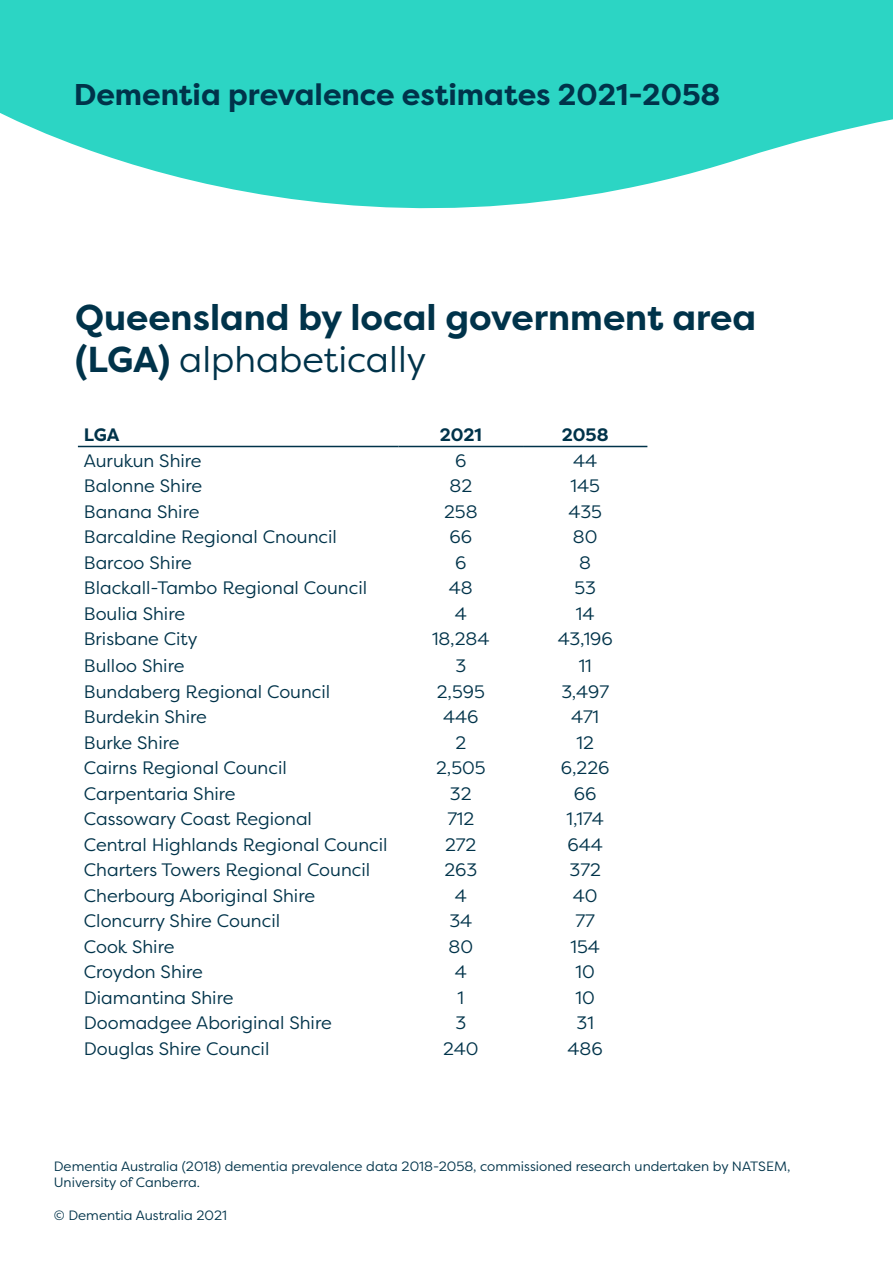
<style>
.page{position:relative;width:893px;height:1263px;background:#fff}
.page>*{position:absolute;margin:0;border:0;box-sizing:border-box;transform-origin:0 0}
.t1{font:700 36px/42px "Filson Pro";color:#00334a}
.t2{font:700 30px "Filson Pro";color:#00334a}
.t3{font:18px "Filson Pro";color:#00334a}
.t4{font:700 18px "Filson Pro";color:#00334a}
.t5{font:13.5px/16.2px "Filson Pro";color:#00334a}
.s1{font-weight:400}
</style>
<div class="page">
<svg style="left:0;top:0;width:893px;height:209px;fill:#2cd5c4"></svg>
<hr style="left:78px;top:446px;width:321px;height:1px;background:#00334a">
<hr style="left:399px;top:446px;width:124px;height:1px;background:#00334a">
<hr style="left:523px;top:446px;width:124px;height:1px;background:#00334a">
<h1 class="t2" style="left:74px;top:75px;width:648px">Dementia prevalence estimates 2021-2058</h1>
<h2 class="t1" style="left:75px;top:297px;width:682px">Queensland by local government area (LGA) <span class="s1">alphabetically</span></h2>
<p class="t4" style="left:84px;top:423px;width:37px">LGA</p>
<p class="t4" style="left:440px;top:423px;width:44px">2021</p>
<p class="t4" style="left:562px;top:423px;width:48px">2058</p>
<p class="t3" style="left:84px;top:449px;width:119px">Aurukun Shire</p>
<p class="t3" style="left:455px;top:449px;width:13px">6</p>
<p class="t3" style="left:573px;top:449px;width:26px">44</p>
<p class="t3" style="left:84px;top:474px;width:120px">Balonne Shire</p>
<p class="t3" style="left:449px;top:474px;width:24px">82</p>
<p class="t3" style="left:571px;top:474px;width:31px">145</p>
<p class="t3" style="left:84px;top:500px;width:117px">Banana Shire</p>
<p class="t3" style="left:444px;top:500px;width:35px">258</p>
<p class="t3" style="left:568px;top:500px;width:35px">435</p>
<p class="t3" style="left:84px;top:525px;width:255px">Barcaldine Regional Cnouncil</p>
<p class="t3" style="left:450px;top:525px;width:24px">66</p>
<p class="t3" style="left:573px;top:525px;width:26px">80</p>
<p class="t3" style="left:84px;top:551px;width:109px">Barcoo Shire</p>
<p class="t3" style="left:455px;top:551px;width:13px">6</p>
<p class="t3" style="left:579px;top:551px;width:13px">8</p>
<p class="t3" style="left:84px;top:576px;width:285px">Blackall-Tambo Regional Council</p>
<p class="t3" style="left:449px;top:576px;width:25px">48</p>
<p class="t3" style="left:574px;top:576px;width:23px">53</p>
<p class="t3" style="left:84px;top:602px;width:103px">Boulia Shire</p>
<p class="t3" style="left:455px;top:602px;width:14px">4</p>
<p class="t3" style="left:576px;top:602px;width:20px">14</p>
<p class="t3" style="left:84px;top:627px;width:115px">Brisbane City</p>
<p class="t3" style="left:432px;top:627px;width:59px">18,284</p>
<p class="t3" style="left:558px;top:627px;width:56px">43,196</p>
<p class="t3" style="left:84px;top:654px;width:102px">Bulloo Shire</p>
<p class="t3" style="left:455px;top:654px;width:12px">3</p>
<p class="t3" style="left:579px;top:654px;width:14px">11</p>
<p class="t3" style="left:84px;top:680px;width:248px">Bundaberg Regional Council</p>
<p class="t3" style="left:437px;top:680px;width:50px">2,595</p>
<p class="t3" style="left:561px;top:680px;width:49px">3,497</p>
<p class="t3" style="left:84px;top:705px;width:125px">Burdekin Shire</p>
<p class="t3" style="left:443px;top:705px;width:37px">446</p>
<p class="t3" style="left:571px;top:705px;width:29px">471</p>
<p class="t3" style="left:84px;top:731px;width:97px">Burke Shire</p>
<p class="t3" style="left:455px;top:731px;width:12px">2</p>
<p class="t3" style="left:576px;top:731px;width:19px">12</p>
<p class="t3" style="left:84px;top:756px;width:204px">Cairns Regional Council</p>
<p class="t3" style="left:436px;top:756px;width:51px">2,505</p>
<p class="t3" style="left:561px;top:756px;width:50px">6,226</p>
<p class="t3" style="left:84px;top:782px;width:153px">Carpentaria Shire</p>
<p class="t3" style="left:450px;top:782px;width:23px">32</p>
<p class="t3" style="left:574px;top:782px;width:24px">66</p>
<p class="t3" style="left:84px;top:807px;width:230px">Cassowary Coast Regional</p>
<p class="t3" style="left:447px;top:807px;width:28px">712</p>
<p class="t3" style="left:566px;top:807px;width:39px">1,174</p>
<p class="t3" style="left:84px;top:833px;width:305px">Central Highlands Regional Council</p>
<p class="t3" style="left:445px;top:833px;width:33px">272</p>
<p class="t3" style="left:567px;top:833px;width:37px">644</p>
<p class="t3" style="left:84px;top:858px;width:288px">Charters Towers Regional Council</p>
<p class="t3" style="left:444px;top:858px;width:34px">263</p>
<p class="t3" style="left:569px;top:858px;width:33px">372</p>
<p class="t3" style="left:84px;top:884px;width:233px">Cherbourg Aboriginal Shire</p>
<p class="t3" style="left:455px;top:884px;width:14px">4</p>
<p class="t3" style="left:573px;top:884px;width:26px">40</p>
<p class="t3" style="left:84px;top:909px;width:198px">Cloncurry Shire Council</p>
<p class="t3" style="left:449px;top:909px;width:24px">34</p>
<p class="t3" style="left:575px;top:909px;width:21px">77</p>
<p class="t3" style="left:84px;top:935px;width:92px">Cook Shire</p>
<p class="t3" style="left:448px;top:935px;width:26px">80</p>
<p class="t3" style="left:570px;top:935px;width:31px">154</p>
<p class="t3" style="left:84px;top:960px;width:121px">Croydon Shire</p>
<p class="t3" style="left:455px;top:960px;width:14px">4</p>
<p class="t3" style="left:576px;top:960px;width:21px">10</p>
<p class="t3" style="left:84px;top:986px;width:151px">Diamantina Shire</p>
<p class="t3" style="left:458px;top:986px;width:8px">1</p>
<p class="t3" style="left:576px;top:986px;width:21px">10</p>
<p class="t3" style="left:84px;top:1011px;width:249px">Doomadgee Aboriginal Shire</p>
<p class="t3" style="left:455px;top:1011px;width:12px">3</p>
<p class="t3" style="left:576px;top:1011px;width:19px">31</p>
<p class="t3" style="left:84px;top:1037px;width:187px">Douglas Shire Council</p>
<p class="t3" style="left:443px;top:1037px;width:37px">240</p>
<p class="t3" style="left:567px;top:1037px;width:37px">486</p>
<p class="t5" style="left:54px;top:1158px;width:738px">Dementia Australia (2018) dementia prevalence data 2018-2058, commissioned research undertaken by NATSEM,<br>University of Canberra.</p>
<p class="t5" style="left:54px;top:1207px;width:175px">© Dementia Australia 2021</p>
</div>
